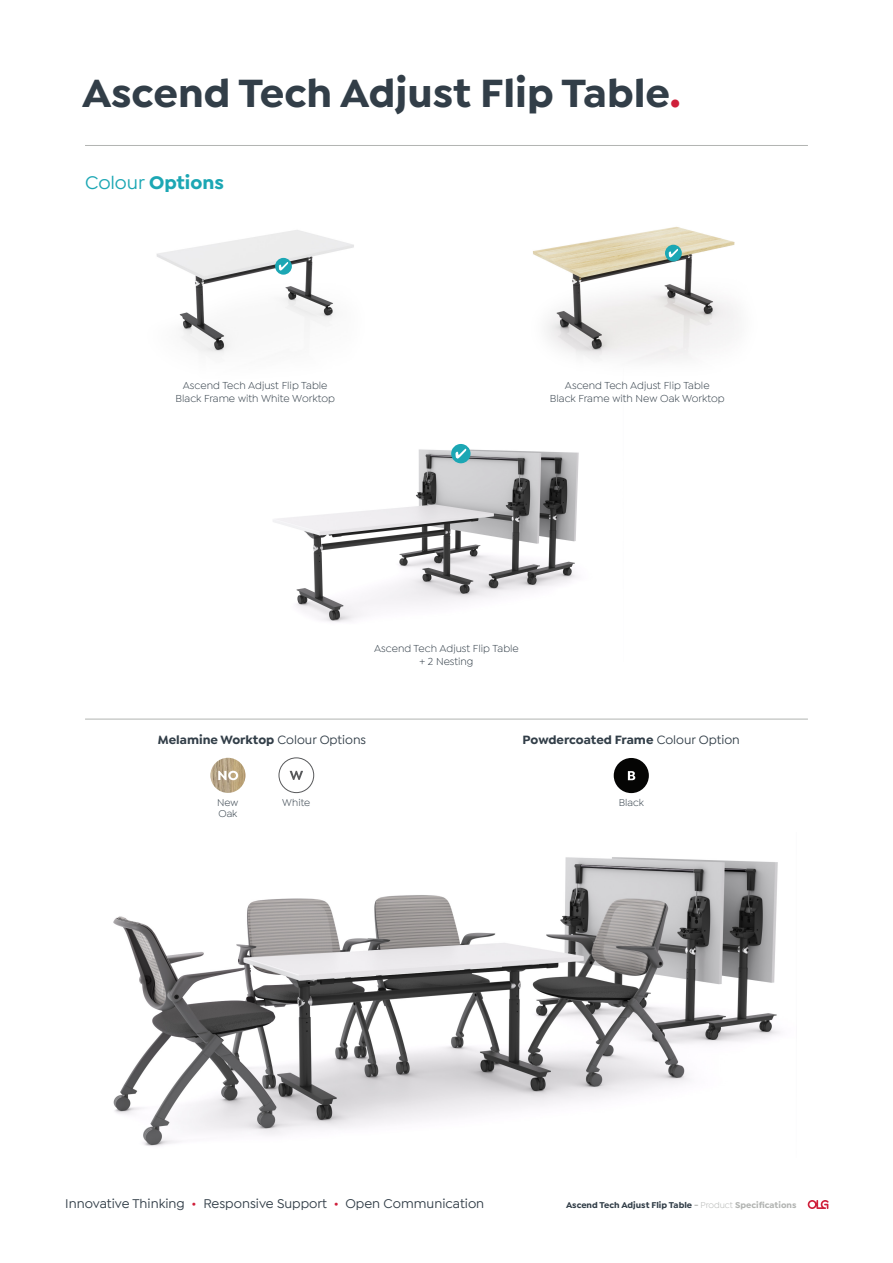
<style>
.page{position:relative;width:893px;height:1263px;background:#fff}
.page>*{position:absolute;margin:0;border:0;box-sizing:border-box;transform-origin:0 0}
.t1{font:700 42px "Isidora Sans";color:#323e48}
.t2{font:700 19.5px "Isidora Sans";color:#1ca7b4}
.t3{font:500 13.5px "Isidora Sans";color:#323e48}
.t4{font:700 12.75px "Isidora Sans";color:#323e48}
.t5{font:10.8px/13px "Isidora Sans";color:#323e48;text-align:center}
.t6{font:10.5px "Isidora Sans";color:#323e48}
.t7{font:700 9px "Isidora Sans";color:#323e48}
.s1{color:#cf1f3a}
.s2{font-weight:500}
.s3{color:#b2b4b2}
.s4{font-weight:400;color:#b2b4b2}
</style>
<div class="page">
<img style="left:273px;top:444px;width:306px;height:178px">
<hr style="left:85px;top:145px;width:723px;height:1px;background:#b2b4b2">
<hr style="left:85px;top:719px;width:723px;height:1px;background:#b2b4b2">
<div style="left:279px;top:758px;width:35px;height:35px;border:1px solid #58595b;border-radius:50%"></div>
<svg style="left:290px;top:771px;width:13px;height:9px"></svg>
<img style="left:210px;top:758px;width:36px;height:35px;border-radius:18px">
<svg style="left:218px;top:771px;width:20px;height:9px"></svg>
<img style="left:156px;top:230px;width:198px;height:124px">
<div style="left:275px;top:258px;width:17px;height:17px;background:#1ca7b4;border-radius:50%"></div>
<svg style="left:279px;top:262px;width:9px;height:9px"></svg>
<img style="left:533px;top:227px;width:204px;height:133px">
<div style="left:665px;top:245px;width:17px;height:16px;background:#1ca7b4;border-radius:50%"></div>
<svg style="left:669px;top:249px;width:9px;height:8px"></svg>
<svg style="left:808px;top:1200px;width:21px;height:9px"></svg>
<div style="left:614px;top:758px;width:35px;height:35px;background:#050504;border-radius:50%"></div>
<svg style="left:628px;top:771px;width:7px;height:9px"></svg>
<img style="left:113px;top:857px;width:667px;height:289px">
<div style="left:451px;top:444px;width:20px;height:19px;background:#1ca7b4;border-radius:50%"></div>
<svg style="left:455px;top:449px;width:11px;height:10px"></svg>
<p class="t1" style="left:82px;top:67px;width:600px">Ascend Tech Adjust Flip Table<span class="s1">.</span></p>
<p class="t2" style="left:85px;top:171px;width:140px"><span class="s2">Colour</span> Options</p>
<p class="t5" style="left:176px;top:379px;width:161px">Ascend Tech Adjust Flip Table<br>Black Frame with White Worktop</p>
<p class="t5" style="left:550px;top:379px;width:176px">Ascend Tech Adjust Flip Table<br>Black Frame with New Oak Worktop</p>
<p class="t5" style="left:374px;top:642px;width:146px">Ascend Tech Adjust Flip Table</p>
<p class="t5" style="left:419px;top:655px;width:56px">+ 2 Nesting</p>
<p class="t4" style="left:158px;top:732px;width:210px">Melamine Worktop <span class="s2">Colour Options</span></p>
<p class="t4" style="left:523px;top:732px;width:219px">Powdercoated Frame <span class="s2">Colour Option</span></p>
<p class="t6" style="left:217px;top:796px;width:23px">New</p>
<p class="t6" style="left:282px;top:796px;width:29px">White</p>
<p class="t6" style="left:218px;top:808px;width:20px">Oak</p>
<p class="t6" style="left:619px;top:796px;width:27px">Black</p>
<p class="t3" style="left:65px;top:1196px;width:421px">Innovative Thinking <span class="s1">•</span> Responsive Support <span class="s1">•</span> Open Communication</p>
<p class="t7" style="left:566px;top:1200px;width:232px">Ascend Tech Adjust Flip Table <span class="s3">-</span> <span class="s4">Product</span> <span class="s3">Specifications</span></p>
</div>
